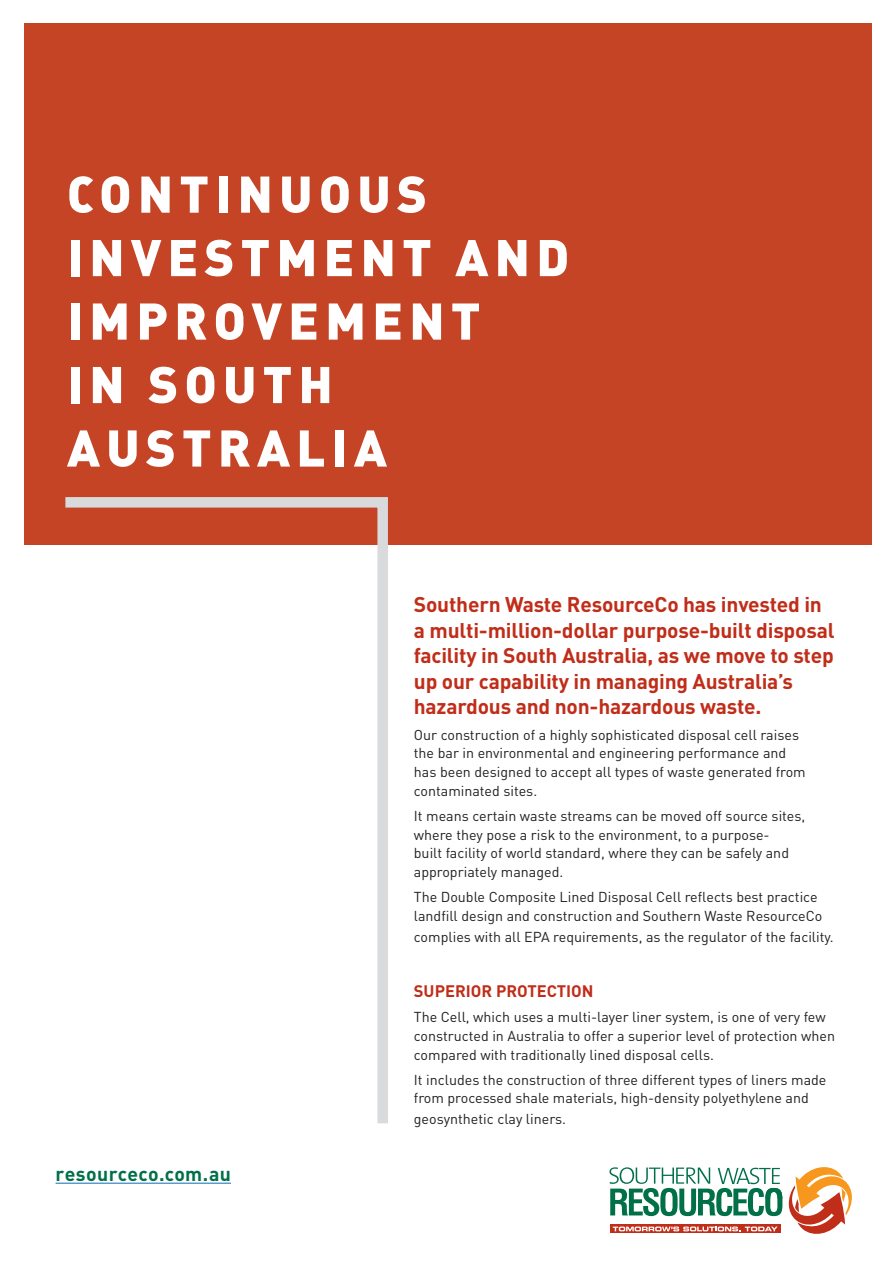
<style>
.page{position:relative;width:893px;height:1263px;background:#fff}
.page>*{position:absolute;margin:0;border:0;box-sizing:border-box;transform-origin:0 0}
.t1{font:50.7px/63.4px "DIN Black Alternate";letter-spacing:.12em;color:#fff}
.t2{font:700 21px/25.5px "DIN";letter-spacing:-.01em;color:#c02d19}
.t3{font:700 19.5px "DIN";letter-spacing:.015em;color:#007049}
.t4{font:700 16.5px "DIN";color:#c02d19}
.t5{font:14.25px/18.8px "DIN";color:#231f20}
</style>
<div class="page">
<div style="left:24px;top:23px;width:848px;height:522px;background:#c54425"></div>
<svg style="left:65px;top:497px;width:323px;height:627px"></svg>
<hr style="left:56px;top:1183px;width:175px;height:1px;background:#0e6bb6">
<svg style="left:609px;top:1167px;width:243px;height:67px"></svg>
<h1 class="t1" style="left:67px;top:161px;width:504px">CONTINUOUS<br>INVESTMENT AND<br>IMPROVEMENT<br>IN SOUTH<br>AUSTRALIA</h1>
<h3 class="t3" style="left:56px;top:1160px;width:177px">resourceco.com.au</h3>
<h2 class="t2" style="left:414px;top:591px;width:422px">Southern Waste ResourceCo has invested in a multi-million-dollar purpose-built disposal facility in South Australia, as we move to step up our capability in managing Australia’s hazardous and non-hazardous waste.</h2>
<p class="t5" style="left:414px;top:725px;width:393px">Our construction of a highly sophisticated disposal cell raises the bar in environmental and engineering performance and has been designed to accept all types of waste generated from contaminated sites.</p>
<p class="t5" style="left:414px;top:807px;width:393px">It means certain waste streams can be moved off source sites, where they pose a risk to the environment, to a purpose-<br>built facility of world standard, where they can be safely and appropriately managed.</p>
<p class="t5" style="left:414px;top:888px;width:410px">The Double Composite Lined Disposal Cell reflects best practice landfill design and construction and Southern Waste ResourceCo</p>
<p class="t5" style="left:414px;top:928px;width:421px">complies with all EPA requirements, as the regulator of the facility.</p>
<p class="t4" style="left:414px;top:980px;width:181px">SUPERIOR PROTECTION</p>
<p class="t5" style="left:414px;top:1008px;width:423px">The Cell, which uses a multi-layer liner system, is one of very few constructed in Australia to offer a superior level of protection when compared with traditionally lined disposal cells.</p>
<p class="t5" style="left:414px;top:1070px;width:414px">It includes the construction of three different types of liners made from processed shale materials, high-density polyethylene and</p>
<p class="t5" style="left:414px;top:1110px;width:154px">geosynthetic clay liners.</p>
</div>
